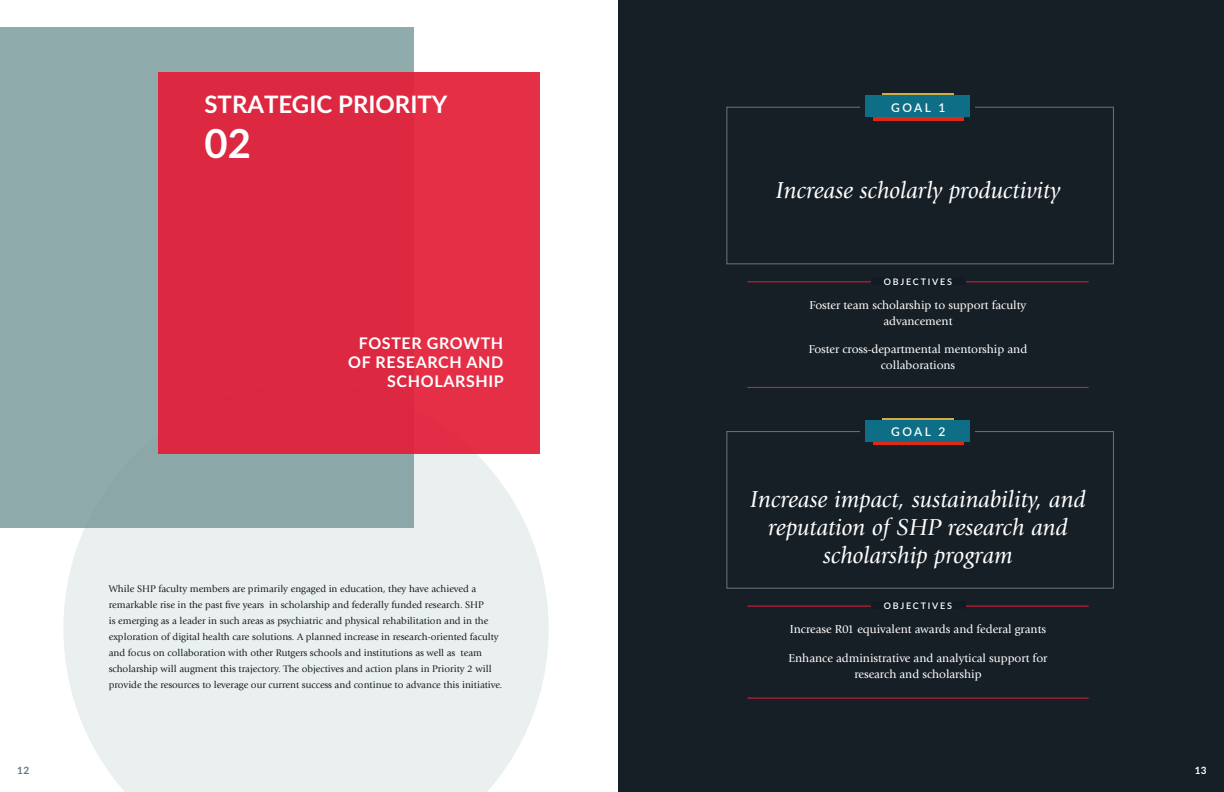
<style>
.page{position:relative;width:1224px;height:792px;background:#fff}
.page>*{position:absolute;margin:0;border:0;box-sizing:border-box;transform-origin:0 0}
.Priority_Number{font:700 40px "Lato";color:#fff}
.Goal_Heading_Alt{font:italic 24px/28px "Giovanni Std";color:#fff;text-align:center}
.Priority_Heading{font:700 24px "Lato";color:#fff}
.Heading{font:700 16px/19.2px "Lato";letter-spacing:.04em;color:#fff;text-align:right}
.t1{font:12px/16px "Giovanni Std";color:#fff;text-align:center}
.Goal_Heading{font:600 12px "Lato";letter-spacing:.2em;color:#fff}
.t2{font:10px/16px "Giovanni Std";color:#171f26}
.Heading-2{font:700 10px "Lato";color:#68757d}
.Heading-3{font:700 10px "Lato";color:#fff}
.Goal_Heading-2{font:600 9px "Lato";letter-spacing:.2em;color:#fff}
</style>
<div class="page">
<svg style="left:63px;top:454px;width:486px;height:338px;fill:#eaefef"></svg>
<div style="left:0;top:27px;width:413px;height:501px;background:#90abab"></div>
<div style="left:158px;top:73px;width:382px;height:381px;background:#dc2841"></div>
<div style="left:618px;top:0;width:606px;height:792px;background:#171f26"></div>
<div style="left:726px;top:431px;width:388px;height:158px;border:1px solid #68757d"></div>
<div style="left:726px;top:107px;width:388px;height:157px;border:1px solid #68757d"></div>
<div style="left:861px;top:418px;width:114px;height:27px;background:#171f26"></div>
<div style="left:873px;top:428px;width:91px;height:17px;background:linear-gradient(to right,#e02914,#e02914)"></div>
<div style="left:883px;top:418px;width:71px;height:10px;background:#d1ad45"></div>
<div style="left:866px;top:420px;width:104px;height:21px;background:#0d6e85"></div>
<svg style="left:861px;top:93px;width:114px;height:24px"></svg>
<div style="left:873px;top:104px;width:91px;height:16px;background:#e02914"></div>
<svg style="left:883px;top:93px;width:71px;height:3px"></svg>
<div style="left:866px;top:96px;width:104px;height:21px;background:#0d6e85"></div>
<hr style="left:747px;top:281px;width:342px;height:1px;background:#e31d38">
<hr style="left:747px;top:606px;width:342px;height:1px;background:#e31d38">
<hr style="left:747px;top:698px;width:342px;height:1px;background:#e31d38">
<hr style="left:747px;top:387px;width:342px;height:1px;background:#e31d38">
<div style="left:871px;top:277px;width:94px;height:8px;background:#121b24"></div>
<div style="left:871px;top:602px;width:94px;height:7px;background:#121b24"></div>
<p class="Priority_Heading" style="left:204px;top:87px;width:244px">STRATEGIC PRIORITY</p>
<p class="Priority_Number" style="left:204px;top:114px;width:48px">02</p>
<p class="Heading" style="left:348px;top:332px;width:157px">FOSTER GROWTH<br>OF RESEARCH AND<br>SCHOLARSHIP</p>
<p class="t2" style="left:109px;top:581px;width:395px">While SHP faculty members are primarily engaged in education, they have achieved a remarkable rise in the past five years in scholarship and federally funded research. SHP<br>is emerging as a leader in such areas as psychiatric and physical rehabilitation and in the exploration of digital health care solutions. A planned increase in research-oriented faculty and focus on collaboration with other Rutgers schools and institutions as well as team scholarship will augment this trajectory. The objectives and action plans in Priority 2 will provide the resources to leverage our current success and continue to advance this initiative.</p>
<p class="Goal_Heading" style="left:891px;top:98px;width:56px">GOAL 1</p>
<p class="Goal_Heading_Alt" style="left:776px;top:177px;width:286px">Increase scholarly productivity</p>
<p class="Goal_Heading-2" style="left:884px;top:275px;width:70px">OBJECTIVES</p>
<p class="t1" style="left:810px;top:297px;width:218px">Foster team scholarship to support faculty advancement</p>
<p class="t1" style="left:809px;top:341px;width:220px">Foster cross-departmental mentorship and collaborations</p>
<p class="Goal_Heading" style="left:891px;top:423px;width:56px">GOAL 2</p>
<p class="Goal_Heading_Alt" style="left:750px;top:486px;width:337px">Increase impact, sustainability, and reputation of SHP research and scholarship program</p>
<p class="Goal_Heading-2" style="left:884px;top:599px;width:70px">OBJECTIVES</p>
<p class="t1" style="left:790px;top:621px;width:258px">Increase R01 equivalent awards and federal grants</p>
<p class="t1" style="left:788px;top:650px;width:261px">Enhance administrative and analytical support for research and scholarship</p>
<p class="Heading-2" style="left:17px;top:763px;width:13px">12</p>
<p class="Heading-3" style="left:1195px;top:763px;width:13px">13</p>
</div>
